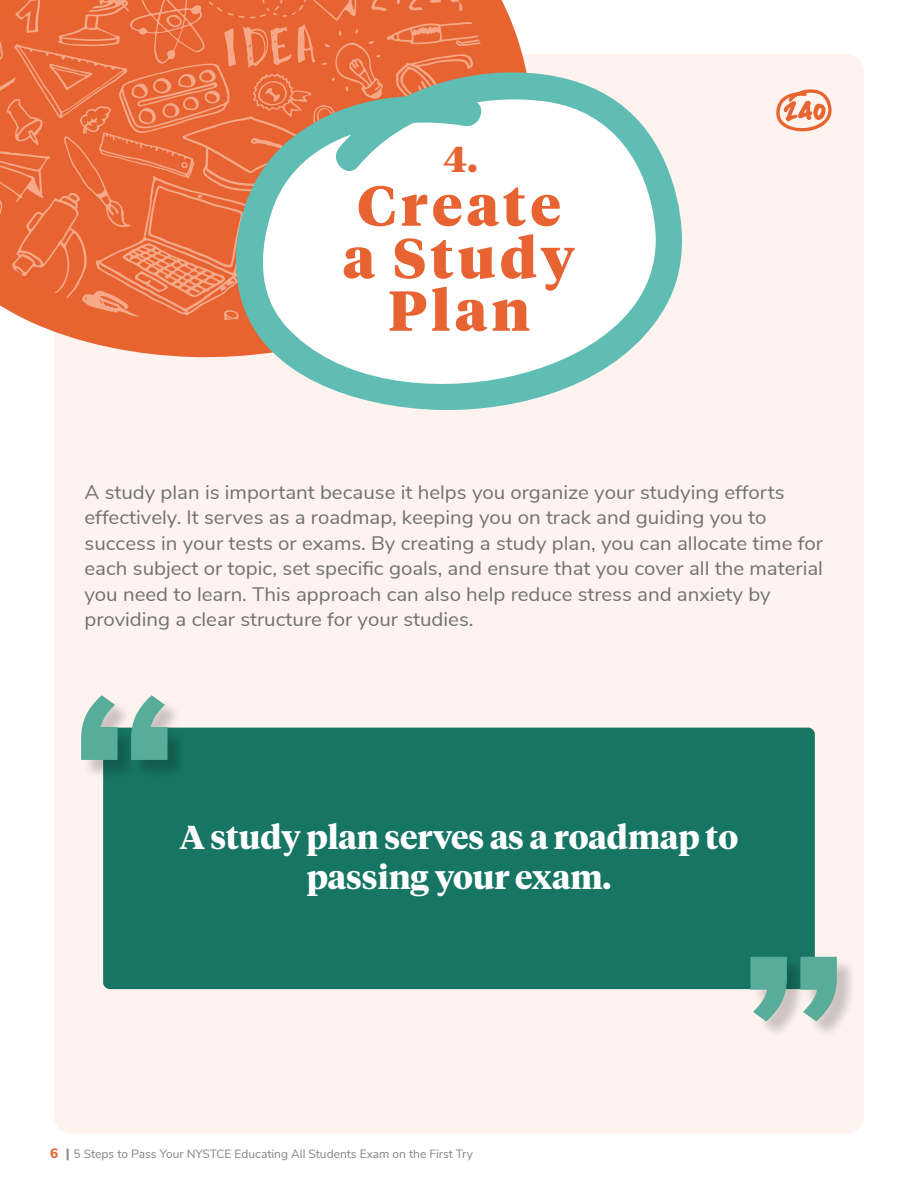
<style>
.page{position:relative;width:918px;height:1188px;background:#fff}
.page>*{position:absolute;margin:0;border:0;box-sizing:border-box;transform-origin:0 0}
.t1{font:900 56.1px/52.5px "Test Tiempos Headline";letter-spacing:.08em;color:#e76432;text-align:center}
.t2{font:900 36px "Test Tiempos Headline";color:#e76432}
.t3{font:700 33px/39.6px "Test Tiempos Headline";color:#fff;text-align:center}
.t4{font:19.5px/25.5px "Nunito Sans";color:#717170;scale:1.05 1}
.t5{font:12px "Nunito Sans";color:#838485}
.s1{font-weight:800;font-size:13.5px;color:#e76430}
.s2{font-weight:800;font-size:13.5px;color:#888989}
</style>
<div class="page">
<div style="left:54px;top:54px;width:810px;height:1080px;background:#fef3ef;border-radius:18px"></div>
<svg style="left:0;top:0;width:525px;height:358px;fill:#e76432"></svg>
<svg style="left:228px;top:64px;width:454px;height:346px;fill:#fff"></svg>
<svg style="left:776px;top:89px;width:56px;height:43px"></svg>
<div style="left:103px;top:728px;width:712px;height:261px;background:#167563;border-radius:7px"></div>
<div style="left:84px;top:698px;width:102px;height:81px;background:#000;opacity:.2"></div>
<svg style="left:81px;top:695px;width:87px;height:65px"></svg>
<div style="left:753px;top:959px;width:102px;height:81px;background:#000;opacity:.2"></div>
<svg style="left:750px;top:957px;width:87px;height:64px"></svg>
<h2 class="t2" style="left:444px;top:137px;width:35px">4.</h2>
<h1 class="t1" style="left:343px;top:180px;width:233px">Create a Study<br>Plan</h1>
<p class="t4" style="left:85px;top:478px;width:705px">A study plan is important because it helps you organize your studying efforts effectively. It serves as a roadmap, keeping you on track and guiding you to success in your tests or exams. By creating a study plan, you can allocate time for each subject or topic, set specific goals, and ensure that you cover all the material you need to learn. This approach can also help reduce stress and anxiety by providing a clear structure for your studies.</p>
<h3 class="t3" style="left:180px;top:818px;width:560px">A study plan serves as a roadmap to passing your exam.</h3>
<p class="t5" style="left:50px;top:1145px;width:424px"><span class="s1">6</span> <span class="s2">|</span> 5 Steps to Pass Your NYSTCE Educating All Students Exam on the First Try</p>
</div>
